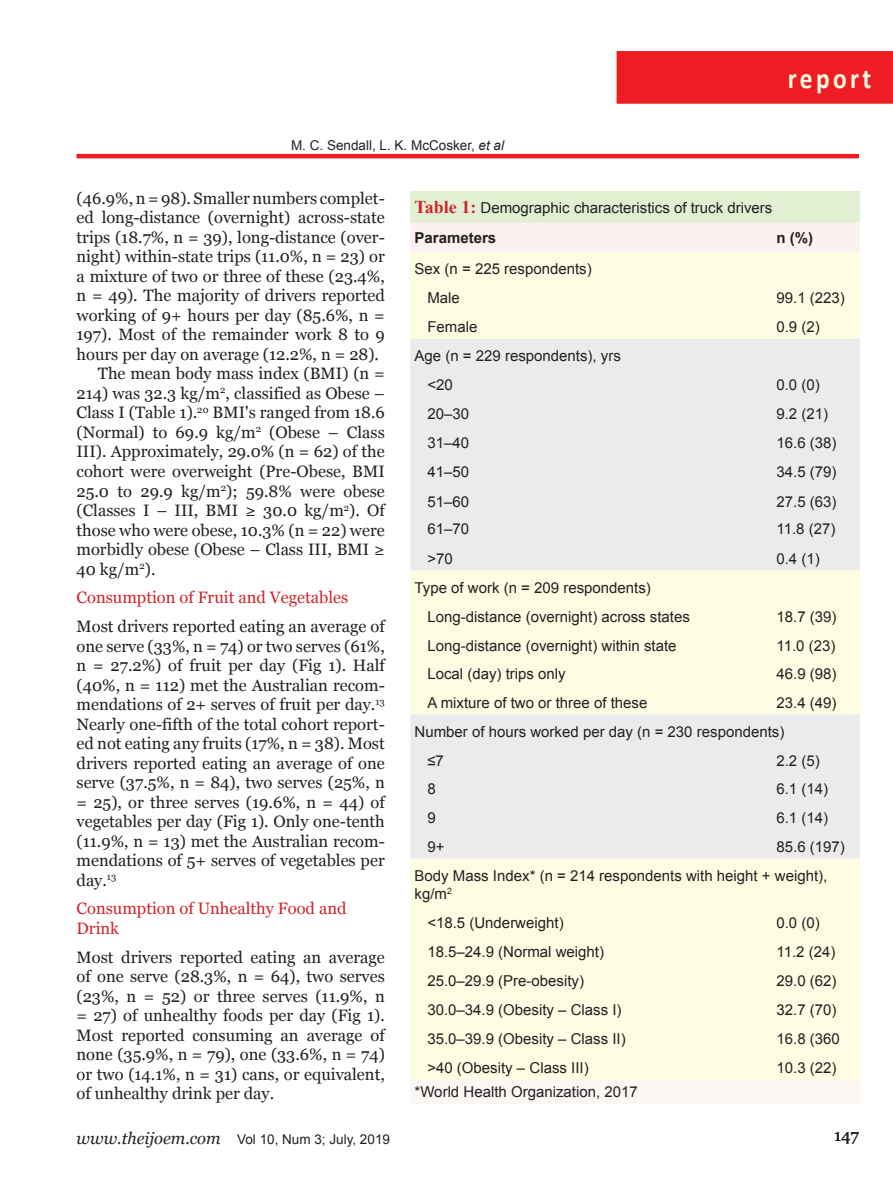
<style>
.page{position:relative;width:893px;height:1191px;background:#fff}
.page>*{position:absolute;margin:0;border:0;box-sizing:border-box;transform-origin:0 0}
.t1{font:700 28.8px "Calibri";letter-spacing:.13em;color:#fffce4;scale:.88 1}
.First_body{font:16.5px/19.5px "Georgia";color:#231f20;text-align:justify}
.body{font:16.5px/19.5px "Georgia";color:#231f20;text-align:justify}
.sub_heading{font:16.5px/19.5px "Georgia";color:#d1232a}
.Table_line_body{font:15px/18px "Arial";color:#231f20}
.indentate_tabe{font:15px "Arial";color:#231f20}
.Legend{font:15px "Arial";color:#231f20}
.table_line_2{font:700 15px "Arial";color:#231f20}
.Running_Auth{font:13.5px "Arial";color:#231f20}
.s1{font-style:italic}
.s2{font-family:"Times New Roman";font-weight:700;font-size:18px;color:#d1232a}
.s3{font-family:"Georgia";font-style:italic;font-size:16.5px}
</style>
<div class="page">
<hr style="left:77px;top:154px;width:782px;height:4px;background:#ee1d23">
<div style="left:617px;top:51px;width:276px;height:53px;background:#ee1d23"></div>
<div style="left:410px;top:191px;width:450px;height:32px;background:#e3efd2"></div>
<div style="left:410px;top:223px;width:450px;height:29px;background:#fbf1ee"></div>
<div style="left:410px;top:252px;width:450px;height:828px;background:#fffce4"></div>
<svg style="left:410px;top:339px;width:450px;height:519px;background:#f0efe9"></svg>
<div style="left:410px;top:1080px;width:450px;height:23px;background:#fcf6f5"></div>
<p class="Running_Auth" style="left:291px;top:136px;width:215px">M. C. Sendall, L. K. McCosker, <span class="s1">et al</span></p>
<h1 class="t1" style="left:788px;top:60px;width:96px">report</h1>
<p class="body" style="left:77px;top:188px;width:310px">(46.9%, n = 98). Smaller numbers complet&shy;ed long-distance (overnight) across-state trips (18.7%, n = 39), long-distance (over&shy;night) within-state trips (11.0%, n = 23) or a mixture of two or three of these (23.4%, n = 49). The majority of drivers reported working of 9+ hours per day (85.6%, n = 197). Most of the remainder work 8 to 9 hours per day on average (12.2%, n = 28).</p>
<p class="body" style="left:77px;top:364px;width:310px;text-indent:21px">The mean body mass index (BMI) (n = 214) was 32.3 kg/m<sup>2</sup>, classified as Obese – Class I (Table 1).<sup>20</sup> BMI's ranged from 18.6 (Normal) to 69.9 kg/m<sup>2</sup> (Obese – Class III). Approximately, 29.0% (n = 62) of the cohort were overweight (Pre-Obese, BMI 25.0 to 29.9 kg/m<sup>2</sup>); 59.8% were obese (Classes I – III, BMI ≥ 30.0 kg/m<sup>2</sup>). Of those who were obese, 10.3% (n = 22) were morbidly obese (Obese – Class III, BMI ≥ 40 kg/m<sup>2</sup>).</p>
<p class="sub_heading" style="left:77px;top:588px;width:273px">Consumption of Fruit and Vegetables</p>
<p class="First_body" style="left:77px;top:616px;width:310px">Most drivers reported eating an average of one serve (33%, n = 74) or two serves (61%, n = 27.2%) of fruit per day (Fig 1). Half (40%, n = 112) met the Australian recom&shy;mendations of 2+ serves of fruit per day.<sup>13<br></sup>Nearly one-fifth of the total cohort report&shy;ed not eating any fruits (17%, n = 38). Most drivers reported eating an average of one serve (37.5%, n = 84), two serves (25%, n = 25), or three serves (19.6%, n = 44) of vegetables per day (Fig 1). Only one-tenth (11.9%, n = 13) met the Australian recom&shy;mendations of 5+ serves of vegetables per day.<sup>13</sup></p>
<p class="sub_heading" style="left:77px;top:899px;width:272px">Consumption of Unhealthy Food and<br>Drink</p>
<p class="First_body" style="left:77px;top:947px;width:310px">Most drivers reported eating an average of one serve (28.3%, n = 64), two serves (23%, n = 52) or three serves (11.9%, n = 27) of unhealthy foods per day (Fig 1).<br>Most reported consuming an average of none (35.9%, n = 79), one (33.6%, n = 74) or two (14.1%, n = 31) cans, or equivalent, of unhealthy drink per day.</p>
<p class="Legend" style="left:415px;top:198px;width:359px"><span class="s2">Table 1:</span> Demographic characteristics of truck drivers</p>
<p class="table_line_2" style="left:415px;top:228px;width:83px">Parameters</p>
<p class="table_line_2" style="left:776px;top:228px;width:38px">n (%)</p>
<p class="Table_line_body" style="left:415px;top:260px;width:179px">Sex (n = 225 respondents)</p>
<p class="indentate_tabe" style="left:427px;top:288px;width:34px">Male</p>
<p class="Table_line_body" style="left:776px;top:289px;width:70px">99.1 (223)</p>
<p class="indentate_tabe" style="left:427px;top:317px;width:52px">Female</p>
<p class="Table_line_body" style="left:776px;top:318px;width:45px">0.9 (2)</p>
<p class="Table_line_body" style="left:415px;top:347px;width:208px">Age (n = 229 respondents), yrs</p>
<p class="indentate_tabe" style="left:427px;top:375px;width:27px">&lt;20</p>
<p class="Table_line_body" style="left:776px;top:376px;width:45px">0.0 (0)</p>
<p class="indentate_tabe" style="left:427px;top:404px;width:43px">20–30</p>
<p class="Table_line_body" style="left:776px;top:405px;width:53px">9.2 (21)</p>
<p class="indentate_tabe" style="left:427px;top:433px;width:43px">31–40</p>
<p class="Table_line_body" style="left:776px;top:434px;width:62px">16.6 (38)</p>
<p class="indentate_tabe" style="left:427px;top:462px;width:43px">41–50</p>
<p class="Table_line_body" style="left:776px;top:463px;width:62px">34.5 (79)</p>
<p class="indentate_tabe" style="left:427px;top:491px;width:43px">51–60</p>
<p class="Table_line_body" style="left:776px;top:492px;width:62px">27.5 (63)</p>
<p class="indentate_tabe" style="left:427px;top:519px;width:43px">61–70</p>
<p class="Table_line_body" style="left:776px;top:520px;width:60px">11.8 (27)</p>
<p class="indentate_tabe" style="left:427px;top:548px;width:27px">&gt;70</p>
<p class="Table_line_body" style="left:776px;top:549px;width:45px">0.4 (1)</p>
<p class="Table_line_body" style="left:415px;top:578px;width:238px">Type of work (n = 209 respondents)</p>
<p class="indentate_tabe" style="left:427px;top:606px;width:264px">Long-distance (overnight) across states</p>
<p class="Table_line_body" style="left:776px;top:607px;width:62px">18.7 (39)</p>
<p class="indentate_tabe" style="left:427px;top:635px;width:251px">Long-distance (overnight) within state</p>
<p class="Table_line_body" style="left:776px;top:636px;width:60px">11.0 (23)</p>
<p class="indentate_tabe" style="left:427px;top:663px;width:140px">Local (day) trips only</p>
<p class="Table_line_body" style="left:776px;top:664px;width:62px">46.9 (98)</p>
<p class="indentate_tabe" style="left:427px;top:692px;width:222px">A mixture of two or three of these</p>
<p class="Table_line_body" style="left:776px;top:693px;width:62px">23.4 (49)</p>
<p class="Table_line_body" style="left:415px;top:722px;width:371px">Number of hours worked per day (n = 230 respondents)</p>
<p class="indentate_tabe" style="left:427px;top:750px;width:18px">≤7</p>
<p class="Table_line_body" style="left:776px;top:751px;width:45px">2.2 (5)</p>
<p class="indentate_tabe" style="left:427px;top:778px;width:10px">8</p>
<p class="Table_line_body" style="left:776px;top:779px;width:53px">6.1 (14)</p>
<p class="indentate_tabe" style="left:427px;top:807px;width:10px">9</p>
<p class="Table_line_body" style="left:776px;top:808px;width:53px">6.1 (14)</p>
<p class="indentate_tabe" style="left:427px;top:836px;width:19px">9+</p>
<p class="Table_line_body" style="left:776px;top:837px;width:70px">85.6 (197)</p>
<p class="Table_line_body" style="left:415px;top:867px;width:414px">Body Mass Index* (n = 214 respondents with height + weight), kg/m<sup>2</sup></p>
<p class="indentate_tabe" style="left:427px;top:913px;width:138px">&lt;18.5 (Underweight)</p>
<p class="Table_line_body" style="left:776px;top:914px;width:45px">0.0 (0)</p>
<p class="indentate_tabe" style="left:427px;top:942px;width:178px">18.5–24.9 (Normal weight)</p>
<p class="Table_line_body" style="left:776px;top:943px;width:60px">11.2 (24)</p>
<p class="indentate_tabe" style="left:427px;top:971px;width:158px">25.0–29.9 (Pre-obesity)</p>
<p class="Table_line_body" style="left:776px;top:972px;width:62px">29.0 (62)</p>
<p class="indentate_tabe" style="left:427px;top:1000px;width:196px">30.0–34.9 (Obesity – Class I)</p>
<p class="Table_line_body" style="left:776px;top:1001px;width:62px">32.7 (70)</p>
<p class="indentate_tabe" style="left:427px;top:1029px;width:200px">35.0–39.9 (Obesity – Class II)</p>
<p class="Table_line_body" style="left:776px;top:1030px;width:65px">16.8 (360</p>
<p class="indentate_tabe" style="left:427px;top:1058px;width:163px">&gt;40 (Obesity – Class III)</p>
<p class="Table_line_body" style="left:776px;top:1059px;width:62px">10.3 (22)</p>
<p class="Table_line_body" style="left:415px;top:1083px;width:225px">*World Health Organization, 2017</p>
<p class="Running_Auth" style="left:77px;top:1130px;width:315px"><span class="s3">www.theijoem.com</span> Vol 10, Num 3; July, 2019</p>
<p class="First_body" style="left:834px;top:1125px;width:26px">147</p>
</div>
